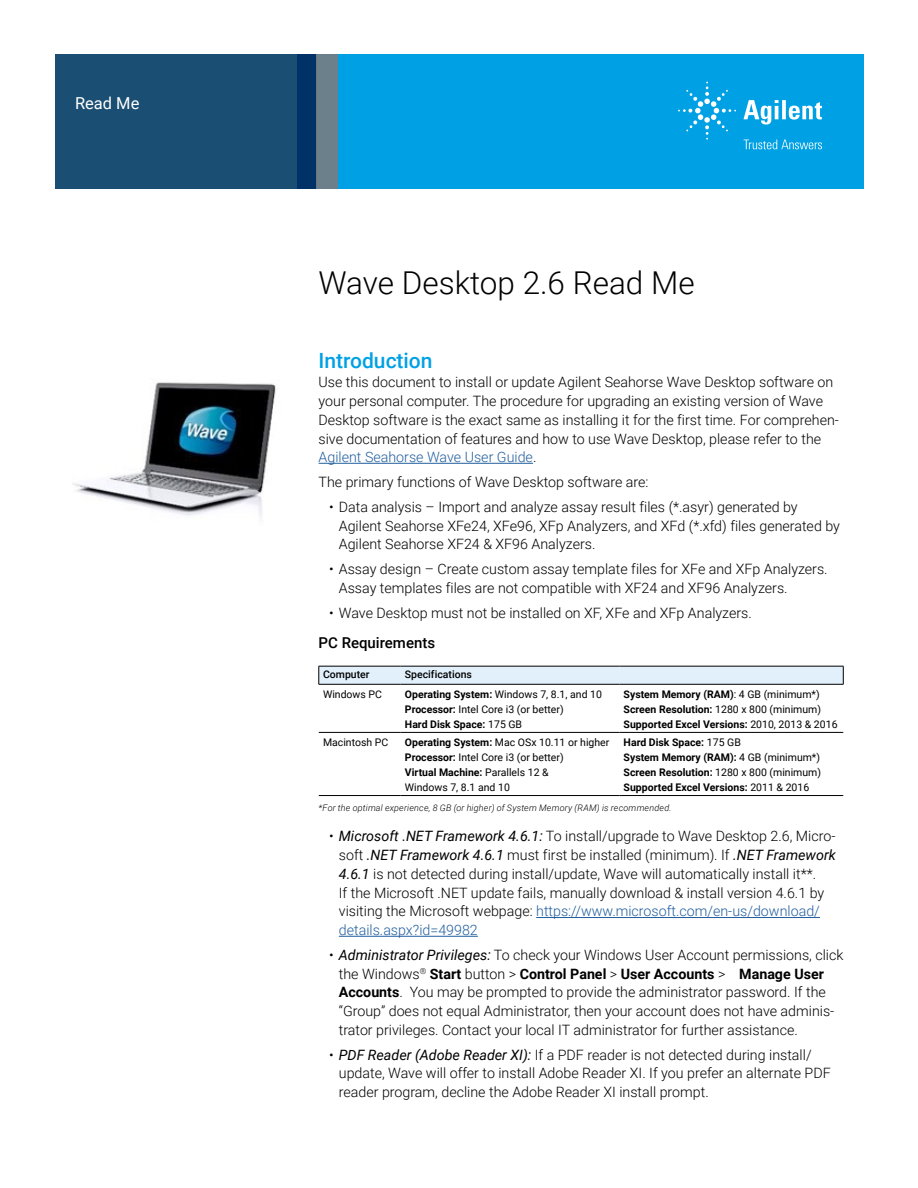
<style>
.page{position:relative;width:918px;height:1188px;background:#fff}
.page>*{position:absolute;margin:0;border:0;box-sizing:border-box;transform-origin:0 0}
.t1{font:300 31.5px "Roboto";color:#000}
.t2{font:500 21px "Roboto";color:#00a1e4}
.t3{font:16.5px "Roboto";color:#fff}
.t4{font:500 15px "Roboto";color:#000}
.t5{font:300 14.25px/18.8px "Roboto";color:#000}
.t6{font:700 10.5px/15px "Roboto";color:#000}
.t7{font:10.5px/15px "Roboto";color:#000}
.t8{font:500 10.5px "Roboto";color:#000}
.t9{font:italic 300 9px "Roboto";letter-spacing:.025em;color:#000}
.s1{color:#215e9e}
.s2{font-weight:700}
.s3{font-weight:400}
.s4{font-weight:400;font-style:italic}
</style>
<div class="page">
<div style="left:297px;top:54px;width:567px;height:135px;background:#00a1e4"></div>
<svg style="left:55px;top:54px;width:261px;height:135px;background:#184b72"></svg>
<div style="left:316px;top:54px;width:22px;height:135px;background:#6c808b"></div>
<hr style="left:319px;top:463px;width:214px;height:1px;background:#215e9e">
<hr style="left:536px;top:917px;width:284px;height:1px;background:#215e9e">
<hr style="left:339px;top:936px;width:139px;height:1px;background:#215e9e">
<hr style="left:319px;top:732px;width:82px;height:1px;background:#000">
<hr style="left:401px;top:732px;width:218px;height:1px;background:#000">
<hr style="left:619px;top:732px;width:224px;height:1px;background:#000">
<hr style="left:319px;top:795px;width:82px;height:1px;background:#000">
<hr style="left:401px;top:795px;width:218px;height:1px;background:#000">
<hr style="left:619px;top:795px;width:224px;height:1px;background:#000">
<hr style="left:319px;top:684px;width:82px;height:1px;background:#000">
<hr style="left:401px;top:684px;width:218px;height:1px;background:#000">
<hr style="left:619px;top:684px;width:224px;height:1px;background:#000">
<svg style="left:319px;top:666px;width:525px;height:18px;background:#d5e3ee"></svg>
<img style="left:72px;top:382px;width:204px;height:135px">
<svg style="left:743px;top:100px;width:79px;height:25px"></svg>
<svg style="left:678px;top:82px;width:58px;height:58px"></svg>
<svg style="left:744px;top:140px;width:78px;height:9px"></svg>
<p class="t3" style="left:75px;top:91px;width:66px">Read Me</p>
<h1 class="t1" style="left:319px;top:260px;width:378px">Wave Desktop 2.6 Read Me</h1>
<h2 class="t2" style="left:319px;top:346px;width:116px">Introduction</h2>
<p class="t5" style="left:319px;top:372px;width:522px">Use this document to install or update Agilent Seahorse Wave Desktop software on your personal computer. The procedure for upgrading an existing version of Wave Desktop software is the exact same as installing it for the first time. For comprehen&shy;sive documentation of features and how to use Wave Desktop, please refer to the <span class="s1">Agilent Seahorse Wave User Guide</span>.</p>
<p class="t5" style="left:319px;top:472px;width:331px">The primary functions of Wave Desktop software are:</p>
<p class="t5" style="left:339px;top:497px;width:503px;text-indent:-10px">• Data analysis – Import and analyze assay result files (*.asyr) generated by<br>Agilent Seahorse XFe24, XFe96, XFp Analyzers, and XFd (*.xfd) files generated by<br>Agilent Seahorse XF24 &amp; XF96 Analyzers.</p>
<p class="t5" style="left:339px;top:559px;width:490px;text-indent:-10px">• Assay design – Create custom assay template files for XFe and XFp Analyzers.<br>Assay templates files are not compatible with XF24 and XF96 Analyzers.</p>
<p class="t5" style="left:329px;top:603px;width:424px">• Wave Desktop must not be installed on XF, XFe and XFp Analyzers.</p>
<p class="t4" style="left:319px;top:632px;width:118px">PC Requirements</p>
<p class="t8" style="left:323px;top:667px;width:48px">Computer</p>
<p class="t8" style="left:405px;top:667px;width:69px">Specifications</p>
<p class="t7" style="left:323px;top:687px;width:60px">Windows PC</p>
<p class="t7" style="left:405px;top:687px;width:199px"><span class="s2">Operating System:</span> Windows 7, 8.1, and 10<br><span class="s2">Processor:</span> Intel Core i3 (or better)<br><span class="s2">Hard Disk Space:</span> 175 GB</p>
<p class="t6" style="left:624px;top:687px;width:215px">System Memory (RAM)<span class="s3">: 4 GB (minimum*)<br></span>Screen Resolution: <span class="s3">1280 x 800 (minimum)<br></span>Supported Excel Versions: <span class="s3">2010, 2013 &amp; 2016</span></p>
<p class="t7" style="left:323px;top:735px;width:67px">Macintosh PC</p>
<p class="t7" style="left:405px;top:735px;width:206px"><span class="s2">Operating System:</span> Mac OSx 10.11 or higher<br><span class="s2">Processor:</span> Intel Core i3 (or better)<br><span class="s2">Virtual Machine:</span> Parallels 12 &amp;<br>Windows 7, 8.1 and 10</p>
<p class="t6" style="left:624px;top:735px;width:199px">Hard Disk Space: <span class="s3">175 GB<br></span>System Memory (RAM): <span class="s3">4 GB (minimum*)<br></span>Screen Resolution: <span class="s3">1280 x 800 (minimum)<br></span>Supported Excel Versions: <span class="s3">2011 &amp; 2016</span></p>
<p class="t9" style="left:319px;top:801px;width:354px">*For the optimal experience, 8 GB (or higher) of System Memory (RAM) is recommended.</p>
<p class="t5" style="left:339px;top:827px;width:499px;text-indent:-10px">• <span class="s4">Microsoft .NET Framework 4.6.1:</span> To install/upgrade to Wave Desktop 2.6, Micro&shy;soft <span class="s4">.NET Framework 4.6.1</span> must first be installed (minimum). If <span class="s4">.NET Framework 4.6.1</span> is not detected during install/update, Wave will automatically install it**.<br>If the Microsoft .NET update fails, manually download &amp; install version 4.6.1 by visiting the Microsoft webpage: <span class="s1">https://www.microsoft.com/en-us/download/ details.aspx?id=49982</span></p>
<p class="t5" style="left:339px;top:945px;width:506px;text-indent:-10px">• <span class="s4">Administrator Privileges:</span> To check your Windows User Account permissions, click the Windows<sup>®</sup> <span class="s2">Start</span> button &gt; <span class="s2">Control Panel</span> &gt; <span class="s2">User Accounts</span> &gt; <span class="s2">Manage User Accounts</span>. You may be prompted to provide the administrator password. If the “Group” does not equal Administrator, then your account does not have adminis&shy;trator privileges. Contact your local IT administrator for further assistance.</p>
<p class="t5" style="left:339px;top:1045px;width:493px;text-indent:-10px">• <span class="s4">PDF Reader (Adobe Reader XI):</span> If a PDF reader is not detected during install/ update, Wave will offer to install Adobe Reader XI. If you prefer an alternate PDF reader program, decline the Adobe Reader XI install prompt.</p>
</div>
